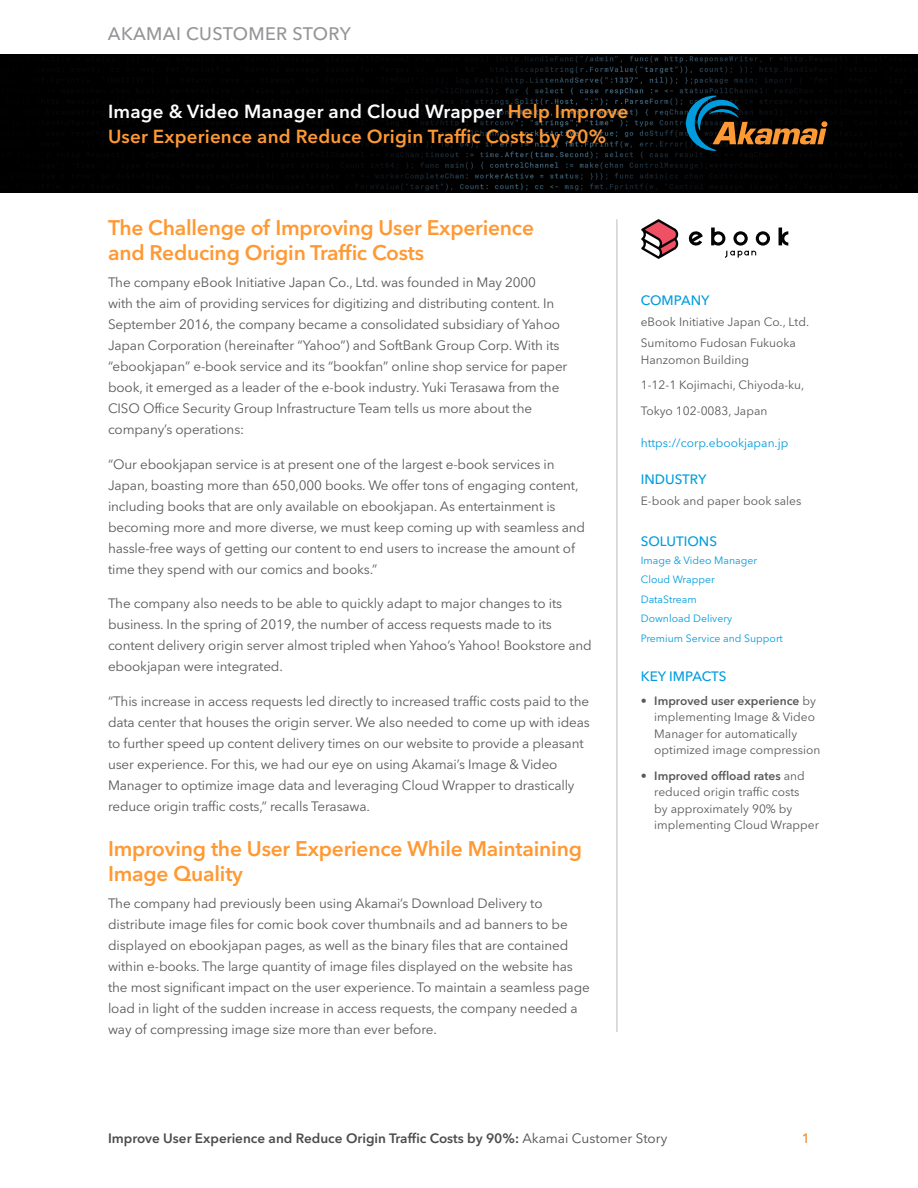
<style>
.page{position:relative;width:918px;height:1188px;background:#fff}
.page>*{position:absolute;margin:0;border:0;box-sizing:border-box;transform-origin:0 0}
.Headline{font:600 21px/25.2px "Avenir Next LT Pro";letter-spacing:-.01em;color:#f93}
.t1{font:600 18.75px/25.5px "Avenir Next LT Pro";letter-spacing:.01em;color:#f93}
.t2{font:500 18px "Avenir Next LT Pro";letter-spacing:.02em;color:#939598}
.Body{font:13.5px/21px "Avenir Next LT Pro";letter-spacing:-.01em;color:#58595b}
.t3{font:600 13.5px "Avenir Next LT Pro";color:#4b4c4d}
.Sidebar_Headlines{font:500 13.5px "Avenir Next LT Pro";color:#009cde}
.t4{font:500 13.5px "Avenir Next LT Pro";color:#ee882f}
.Sidebar{font:12px/16.5px "Avenir Next LT Pro";color:#58595b}
.Sidebar_Headlines-2{font:12px "Avenir Next LT Pro";color:#009cde}
.Sidebar_bullets_grey{font:10.5px "Avenir Next LT Pro";color:#009cde}
.s1{color:#fff}
.s2{font-weight:600}
.s3{font-weight:400}
</style>
<div class="page">
<img style="left:0;top:54px;width:918px;height:138px">
<hr style="left:616px;top:219px;width:2px;height:813px;background:#d1d2d4">
<svg style="left:686px;top:96px;width:141px;height:55px;background:#2b2b21"></svg>
<svg style="left:779px;top:228px;width:9px;height:18px"></svg>
<svg style="left:688px;top:231px;width:15px;height:15px"></svg>
<svg style="left:711px;top:228px;width:59px;height:30px"></svg>
<svg style="left:641px;top:219px;width:37px;height:40px"></svg>
<h3 class="t2" style="left:108px;top:22px;width:245px">AKAMAI CUSTOMER STORY</h3>
<p class="t1" style="left:108px;top:98px;width:522px"><span class="s1">Image &amp; Video Manager and Cloud Wrapper</span> Help Improve<br>User Experience and Reduce Origin Traffic Costs by 90%</p>
<p class="Headline" style="left:108px;top:215px;width:428px">The Challenge of Improving User Experience and Reducing Origin Traffic Costs</p>
<p class="Body" style="left:108px;top:272px;width:461px">The company eBook Initiative Japan Co., Ltd. was founded in May 2000<br>with the aim of providing services for digitizing and distributing content. In September 2016, the company became a consolidated subsidiary of Yahoo Japan Corporation (hereinafter “Yahoo”) and SoftBank Group Corp. With its “ebookjapan” e-book service and its “bookfan” online shop service for paper book, it emerged as a leader of the e-book industry. Yuki Terasawa from the CISO Office Security Group Infrastructure Team tells us more about the company’s operations:</p>
<p class="Body" style="left:108px;top:454px;width:479px">“Our ebookjapan service is at present one of the largest e-book services in Japan, boasting more than 650,000 books. We offer tons of engaging content, including books that are only available on ebookjapan. As entertainment is becoming more and more diverse, we must keep coming up with seamless and hassle-free ways of getting our content to end users to increase the amount of time they spend with our comics and books.”</p>
<p class="Body" style="left:108px;top:593px;width:485px">The company also needs to be able to quickly adapt to major changes to its business. In the spring of 2019, the number of access requests made to its content delivery origin server almost tripled when Yahoo’s Yahoo! Bookstore and ebookjapan were integrated.</p>
<p class="Body" style="left:108px;top:691px;width:483px">“This increase in access requests led directly to increased traffic costs paid to the data center that houses the origin server. We also needed to come up with ideas to further speed up content delivery times on our website to provide a pleasant user experience. For this, we had our eye on using Akamai’s Image &amp; Video Manager to optimize image data and leveraging Cloud Wrapper to drastically reduce origin traffic costs,” recalls Terasawa.</p>
<p class="Headline" style="left:108px;top:836px;width:476px">Improving the User Experience While Maintaining<br>Image Quality</p>
<p class="Body" style="left:108px;top:893px;width:483px">The company had previously been using Akamai’s Download Delivery to distribute image files for comic book cover thumbnails and ad banners to be displayed on ebookjapan pages, as well as the binary files that are contained within e-books. The large quantity of image files displayed on the website has the most significant impact on the user experience. To maintain a seamless page load in light of the sudden increase in access requests, the company needed a way of compressing image size more than ever before.</p>
<p class="Sidebar_Headlines" style="left:641px;top:292px;width:70px">COMPANY</p>
<p class="Sidebar" style="left:641px;top:314px;width:170px">eBook Initiative Japan Co., Ltd.</p>
<p class="Sidebar" style="left:641px;top:335px;width:157px">Sumitomo Fudosan Fukuoka<br>Hanzomon Building</p>
<p class="Sidebar" style="left:641px;top:377px;width:165px">1-12-1 Kojimachi, Chiyoda-ku,</p>
<p class="Sidebar" style="left:641px;top:402px;width:128px">Tokyo 102-0083, Japan</p>
<p class="Sidebar_Headlines-2" style="left:641px;top:435px;width:149px">https://corp.ebookjapan.jp</p>
<p class="Sidebar_Headlines" style="left:641px;top:471px;width:67px">INDUSTRY</p>
<p class="Sidebar" style="left:641px;top:493px;width:162px">E-book and paper book sales</p>
<p class="Sidebar_Headlines" style="left:641px;top:533px;width:78px">SOLUTIONS</p>
<p class="Sidebar_bullets_grey" style="left:641px;top:554px;width:118px">Image &amp; Video Manager</p>
<p class="Sidebar_bullets_grey" style="left:641px;top:573px;width:76px">Cloud Wrapper</p>
<p class="Sidebar_bullets_grey" style="left:641px;top:593px;width:57px">DataStream</p>
<p class="Sidebar_bullets_grey" style="left:641px;top:612px;width:93px">Download Delivery</p>
<p class="Sidebar_bullets_grey" style="left:641px;top:632px;width:144px">Premium Service and Support</p>
<p class="Sidebar_Headlines" style="left:641px;top:668px;width:87px">KEY IMPACTS</p>
<p class="Sidebar" style="left:654px;top:692px;width:168px;text-indent:-14px"><span class="s2">• Improved user experience</span> by implementing Image &amp; Video<br>Manager for automatically optimized image compression</p>
<p class="Sidebar" style="left:654px;top:767px;width:166px;text-indent:-14px"><span class="s2">• Improved offload rates</span> and reduced origin traffic costs<br>by approximately 90% by implementing Cloud Wrapper</p>
<p class="t3" style="left:108px;top:1131px;width:561px">Improve User Experience and Reduce Origin Traffic Costs by 90%: <span class="s3">Akamai Customer Story</span></p>
<p class="t4" style="left:802px;top:1131px;width:10px">1</p>
</div>
